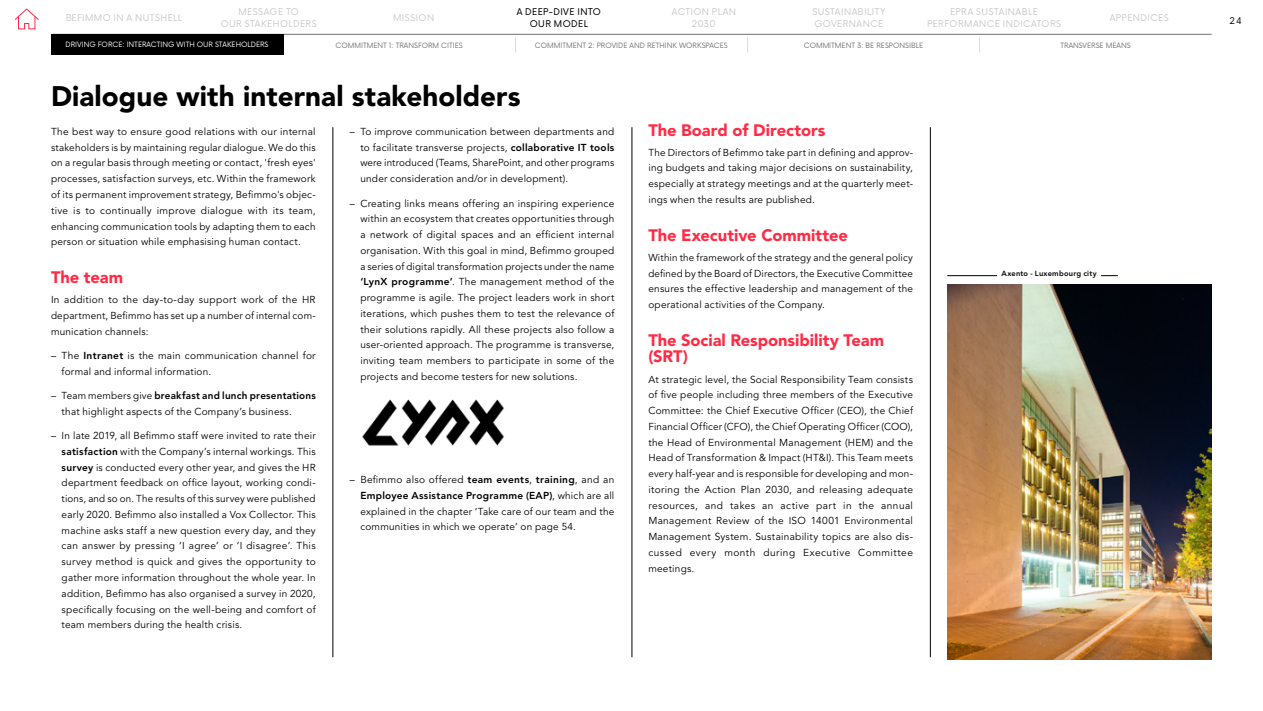
<style>
.page{position:relative;width:1263px;height:711px;background:#fff}
.page>*{position:absolute;margin:0;border:0;box-sizing:border-box;transform-origin:0 0}
.t1{font:900 28.05px "Avenir LT Std";letter-spacing:.005em;color:#000}
.t2{font:900 16.5px/16.5px "Avenir LT Std";color:#ff2b44}
.t3{font:10.05px/15.8px "Avenir LT Std";letter-spacing:.02em;color:#000;text-align:justify}
.t4{font:9px/12px "Now";letter-spacing:.05em;color:#c6c7c8;text-align:center}
.t5{font:9px/12px "Now";letter-spacing:.045em;color:#000;text-align:center}
.t6{font:800 7.5px "Avenir LT Std";letter-spacing:.03em;color:#000}
.t7{font:7.2px "Now";color:#707172}
.t8{font:7.2px "Now";color:#fff}
.s1{font-weight:800}
</style>
<div class="page">
<hr style="left:632px;top:127px;width:1px;height:529px;background:#000">
<hr style="left:333px;top:127px;width:1px;height:529px;background:#000">
<hr style="left:930px;top:127px;width:1px;height:529px;background:#000">
<img style="left:947px;top:284px;width:265px;height:375px">
<hr style="left:947px;top:275px;width:50px;height:1px;background:#000">
<svg style="left:1101px;top:275px;width:17px;height:1px"></svg>
<hr style="left:51px;top:34px;width:1161px;height:1px;background:#707172">
<svg style="left:14px;top:8px;width:25px;height:22px"></svg>
<svg style="left:283px;top:37px;width:1px;height:15px"></svg>
<svg style="left:515px;top:37px;width:1px;height:15px"></svg>
<svg style="left:747px;top:37px;width:1px;height:15px"></svg>
<svg style="left:979px;top:37px;width:1px;height:15px"></svg>
<div style="left:51px;top:34px;width:232px;height:21px;background:#000"></div>
<img style="left:362px;top:399px;width:143px;height:47px">
<p class="t4" style="left:221px;top:5px;width:98px">MESSAGE TO<br>OUR STAKEHOLDERS</p>
<p class="t4" style="left:393px;top:11px;width:43px">MISSION</p>
<p class="t4" style="left:672px;top:5px;width:66px">ACTION PLAN<br>2030</p>
<p class="t4" style="left:812px;top:5px;width:75px;text-align:left">SUSTAINABILITY<br>GOVERNANCE</p>
<p class="t4" style="left:927px;top:5px;width:135px">EPRA SUSTAINABLE<br>PERFORMANCE INDICATORS</p>
<p class="t4" style="left:1110px;top:11px;width:60px">APPENDICES</p>
<p class="t7" style="left:336px;top:39px;width:129px">COMMITMENT 1: TRANSFORM CITIES</p>
<p class="t7" style="left:535px;top:39px;width:194px">COMMITMENT 2: PROVIDE AND RETHINK WORKSPACES</p>
<p class="t7" style="left:804px;top:39px;width:121px">COMMITMENT 3: BE RESPONSIBLE</p>
<p class="t7" style="left:1060px;top:39px;width:72px">TRANSVERSE MEANS</p>
<p class="t5" style="left:517px;top:5px;width:86px">A DEEP-DIVE INTO<br>OUR MODEL</p>
<p class="t4" style="left:65px;top:11px;width:118px">BEFIMMO IN A NUTSHELL</p>
<p class="t5" style="left:1229px;top:14px;width:14px">24</p>
<p class="t8" style="left:66px;top:39px;width:204px">DRIVING FORCE: INTERACTING WITH OUR STAKEHOLDERS</p>
<h1 class="t1" style="left:51px;top:80px;width:471px">Dialogue with internal stakeholders</h1>
<p class="t3" style="left:51px;top:124px;width:266px">The best way to ensure good relations with our internal stakeholders is by maintaining regular dialogue. We do this on a regular basis through meeting or contact, 'fresh eyes' processes, satisfaction surveys, etc. Within the framework of its permanent improvement strategy, Befimmo's objec&shy;tive is to continually improve dialogue with its team, enhancing communication tools by adapting them to each person or situation while emphasising human contact.</p>
<h2 class="t2" style="left:51px;top:269px;width:74px">The team</h2>
<p class="t3" style="left:51px;top:292px;width:266px">In addition to the day-to-day support work of the HR department, Befimmo has set up a number of internal com&shy;munication channels:</p>
<p class="t3" style="left:62px;top:347px;width:255px;text-indent:-11px">– The <span class="s1">Intranet</span> is the main communication channel for formal and informal information.</p>
<p class="t3" style="left:62px;top:387px;width:256px;text-indent:-11px">– Team members give <span class="s1">breakfast and lunch presentations </span>that highlight aspects of the Company’s business.</p>
<p class="t3" style="left:62px;top:427px;width:256px;text-indent:-11px">– In late 2019, all Befimmo staff were invited to rate their <span class="s1">satisfaction</span> with the Company’s internal workings. This <span class="s1">survey</span> is conducted every other year, and gives the HR department feedback on office layout, working condi&shy;tions, and so on. The results of this survey were published early 2020. Befimmo also installed a Vox Collector. This machine asks staff a new question every day, and they can answer by pressing ‘I agree’ or ‘I disagree’. This survey method is quick and gives the opportunity to gather more information throughout the whole year. In addition, Befimmo has also organised a survey in 2020, specifically focusing on the well-being and comfort of team members during the health crisis.</p>
<p class="t3" style="left:360px;top:124px;width:256px;text-indent:-11px">– To improve communication between departments and to facilitate transverse projects, <span class="s1">collaborative IT tools </span>were introduced (Teams, SharePoint, and other programs under consideration and/or in development).</p>
<p class="t3" style="left:360px;top:195px;width:256px;text-indent:-11px">– Creating links means offering an inspiring experience within an ecosystem that creates opportunities through a network of digital spaces and an efficient internal organisation. With this goal in mind, Befimmo grouped a series of digital transformation projects under the name <span class="s1">‘LynX programme’</span>. The management method of the programme is agile. The project leaders work in short iterations, which pushes them to test the relevance of their solutions rapidly. All these projects also follow a user-oriented approach. The programme is transverse, inviting team members to participate in some of the projects and become testers for new solutions.</p>
<p class="t3" style="left:360px;top:471px;width:256px;text-indent:-11px">– Befimmo also offered <span class="s1">team events</span>, <span class="s1">training</span>, and an <span class="s1">Employee Assistance Programme (EAP)</span>, which are all explained in the chapter ‘Take care of our team and the communities in which we operate’ on page 54.</p>
<h2 class="t2" style="left:648px;top:121px;width:179px">The Board of Directors</h2>
<p class="t3" style="left:648px;top:144px;width:266px">The Directors of Befimmo take part in defining and approv&shy;ing budgets and taking major decisions on sustainability, especially at strategy meetings and at the quarterly meet&shy;ings when the results are published.</p>
<h2 class="t2" style="left:648px;top:226px;width:201px">The Executive Committee</h2>
<p class="t3" style="left:648px;top:249px;width:266px">Within the framework of the strategy and the general policy defined by the Board of Directors, the Executive Committee ensures the effective leadership and management of the operational activities of the Company.</p>
<h2 class="t2" style="left:648px;top:331px;width:237px">The Social Responsibility Team (SRT)</h2>
<p class="t3" style="left:648px;top:371px;width:266px">At strategic level, the Social Responsibility Team consists of five people including three members of the Executive Committee: the Chief Executive Officer (CEO), the Chief Financial Officer (CFO), the Chief Operating Officer (COO), the Head of Environmental Management (HEM) and the Head of Transformation &amp; Impact (HT&amp;I). This Team meets every half-year and is responsible for developing and mon&shy;itoring the Action Plan 2030, and releasing adequate resources, and takes an active part in the annual Management Review of the ISO 14001 Environmental Management System. Sustainability topics are also dis&shy;cussed every month during Executive Committee meetings.</p>
<p class="t6" style="left:1001px;top:269px;width:97px">Axento - Luxembourg city</p>
</div>
